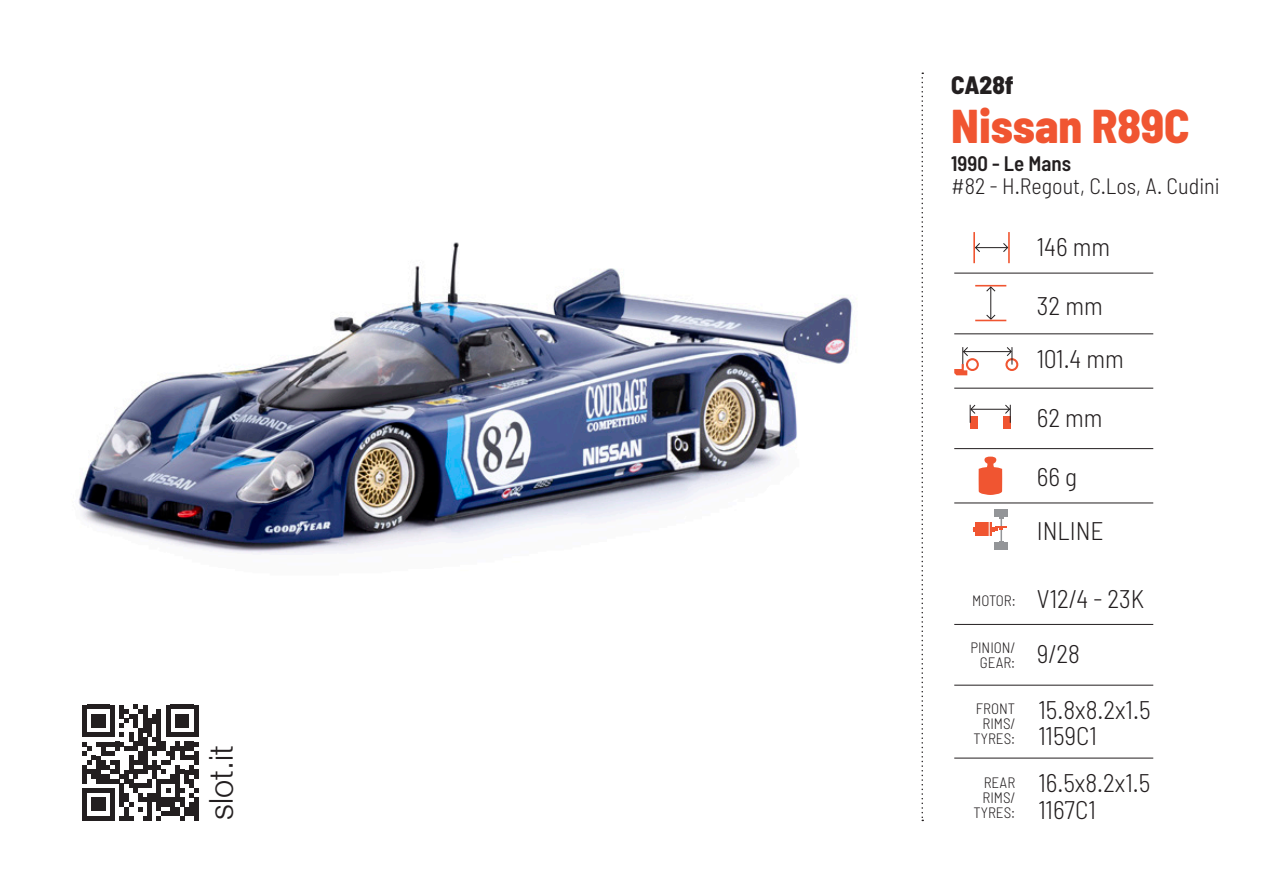
<style>
.page{position:relative;width:1263px;height:893px;background:#fff}
.page>*{position:absolute;margin:0;border:0;box-sizing:border-box;transform-origin:0 0}
.t1{font:800 semi-condensed 47.25px "Barlow";color:#f05531}
.t2{font:300 32.85px "Helvetica Neue";color:#231f20}
.t3{font:300 semi-condensed 25.5px "Barlow";color:#231f20}
.t4{font:800 semi-condensed 25.05px "Barlow";color:#231f20}
.t5{font:300 semi-condensed 22.2px "Barlow";color:#231f20}
.t6{font:600 semi-condensed 21px "Barlow";color:#231f20}
.t7{font:300 semi-condensed 15px "Barlow";color:#231f20}
</style>
<div class="page">
<img style="left:78px;top:242px;width:776px;height:311px">
<svg style="left:921px;top:73px;width:2px;height:748px"></svg>
<div style="left:1003px;top:416px;width:7px;height:13px;background:#f05531"></div>
<div style="left:970px;top:416px;width:7px;height:13px;background:#f05531"></div>
<hr style="left:971px;top:409px;width:38px;height:1px;background:#231f20">
<svg style="left:970px;top:404px;width:6px;height:19px"></svg>
<svg style="left:1004px;top:404px;width:7px;height:19px"></svg>
<hr style="left:975px;top:285px;width:31px;height:1px;background:#f05531">
<svg style="left:985px;top:286px;width:11px;height:6px"></svg>
<svg style="left:985px;top:314px;width:11px;height:6px"></svg>
<hr style="left:990px;top:287px;width:1px;height:32px;background:#231f20">
<hr style="left:975px;top:320px;width:31px;height:1px;background:#f05531">
<hr style="left:973px;top:232px;width:2px;height:31px;background:#f05531">
<svg style="left:975px;top:243px;width:6px;height:9px"></svg>
<svg style="left:1002px;top:243px;width:6px;height:9px"></svg>
<hr style="left:976px;top:247px;width:32px;height:1px;background:#231f20">
<hr style="left:1008px;top:232px;width:2px;height:31px;background:#f05531">
<hr style="left:954px;top:273px;width:199px;height:1px;background:#231f20">
<hr style="left:954px;top:334px;width:199px;height:1px;background:#231f20">
<hr style="left:954px;top:388px;width:199px;height:1px;background:#231f20">
<hr style="left:954px;top:448px;width:199px;height:1px;background:#231f20">
<hr style="left:954px;top:624px;width:199px;height:1px;background:#231f20">
<hr style="left:954px;top:685px;width:199px;height:1px;background:#231f20">
<hr style="left:954px;top:758px;width:199px;height:1px;background:#231f20">
<svg style="left:82px;top:705px;width:116px;height:116px"></svg>
<hr style="left:194px;top:797px;width:4px;height:14px;background:#231f20">
<hr style="left:194px;top:811px;width:4px;height:10px;background:#231f20">
<svg style="left:978px;top:457px;width:24px;height:38px"></svg>
<div style="left:1005px;top:358px;width:13px;height:13px;border:2px solid #f05531;border-radius:50%"></div>
<div style="left:966px;top:358px;width:13px;height:13px;border:2px solid #f05531;border-radius:50%"></div>
<hr style="left:964px;top:351px;width:47px;height:1px;background:#231f20">
<svg style="left:1006px;top:347px;width:7px;height:18px"></svg>
<svg style="left:954px;top:347px;width:15px;height:28px"></svg>
<div style="left:995px;top:542px;width:13px;height:7px;background:#939598"></div>
<div style="left:995px;top:510px;width:13px;height:7px;background:#939598"></div>
<hr style="left:954px;top:503px;width:199px;height:1px;background:#231f20">
<svg style="left:973px;top:517px;width:34px;height:25px"></svg>
<p class="t2" style="left:195px;top:820px;width:76px;rotate:-90deg">slot.it</p>
<p class="t4" style="left:951px;top:69px;width:64px">CA28f</p>
<p class="t1" style="left:951px;top:96px;width:240px">Nissan R89C</p>
<p class="t6" style="left:951px;top:151px;width:121px">1990 - Le Mans</p>
<p class="t5" style="left:951px;top:172px;width:270px">#82 - H.Regout, C.Los, A. Cudini</p>
<p class="t3" style="left:1037px;top:231px;width:75px">146 mm</p>
<p class="t3" style="left:1037px;top:290px;width:67px">32 mm</p>
<p class="t3" style="left:1037px;top:343px;width:88px">101.4 mm</p>
<p class="t3" style="left:1037px;top:402px;width:67px">62 mm</p>
<p class="t3" style="left:1037px;top:461px;width:42px">66 g</p>
<p class="t3" style="left:1037px;top:515px;width:68px">INLINE</p>
<p class="t7" style="left:972px;top:592px;width:45px">MOTOR:</p>
<p class="t3" style="left:1037px;top:583px;width:109px">V12/4 - 23K</p>
<p class="t7" style="left:970px;top:638px;width:46px">PINION/</p>
<p class="t7" style="left:980px;top:653px;width:37px">GEAR:</p>
<p class="t7" style="left:976px;top:700px;width:41px">FRONT</p>
<p class="t7" style="left:982px;top:715px;width:34px">RIMS/</p>
<p class="t7" style="left:973px;top:730px;width:43px">TYRES:</p>
<p class="t7" style="left:984px;top:773px;width:33px">REAR</p>
<p class="t7" style="left:982px;top:788px;width:34px">RIMS/</p>
<p class="t7" style="left:973px;top:803px;width:43px">TYRES:</p>
<p class="t3" style="left:1037px;top:638px;width:45px">9/28</p>
<p class="t3" style="left:1038px;top:693px;width:114px">15.8x8.2x1.5</p>
<p class="t3" style="left:1038px;top:720px;width:60px">1159C1</p>
<p class="t3" style="left:1038px;top:767px;width:113px">16.5x8.2x1.5</p>
<p class="t3" style="left:1038px;top:794px;width:59px">1167C1</p>
</div>
